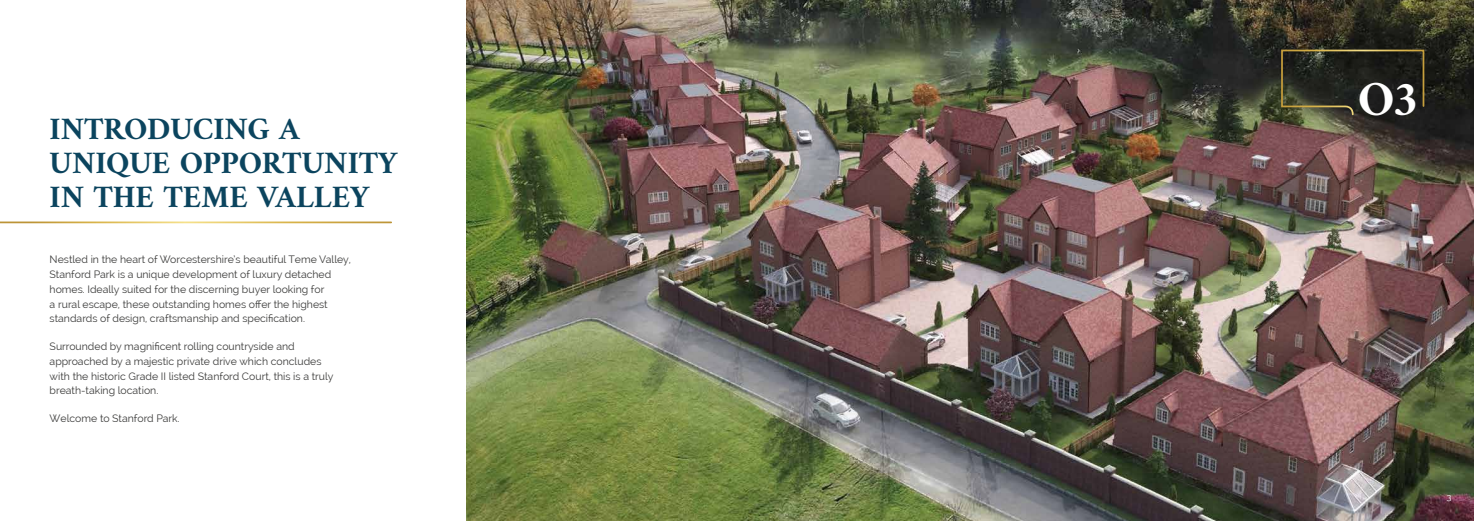
<style>
.page{position:relative;width:1474px;height:521px;background:#fff}
.page>*{position:absolute;margin:0;border:0;box-sizing:border-box;transform-origin:0 0}
.t1{font:700 49.61px "Amiri";color:#fff}
.t2{font:700 31.5px/34.1px "Amiri";color:#0b445e}
.t3{font:10.5px/14.9px "Raleway";color:#3c3c3b}
.t4{font:8.75px "Raleway";color:#fff}
</style>
<div class="page">
<img style="left:466px;top:0;width:1007px;height:521px">
<svg style="left:1280px;top:49px;width:145px;height:67px"></svg>
<h2 class="t2" style="left:50px;top:111px;width:349px">INTRODUCING A<br>UNIQUE OPPORTUNITY<br>IN THE TEME VALLEY</h2>
<p class="t3" style="left:50px;top:252px;width:303px">Nestled in the heart of Worcestershire’s beautiful Teme Valley, Stanford Park is a unique development of luxury detached homes. Ideally suited for the discerning buyer looking for<br>a rural escape, these outstanding homes offer the highest standards of design, craftsmanship and specification.</p>
<p class="t3" style="left:50px;top:338px;width:285px">Surrounded by magnificent rolling countryside and approached by a majestic private drive which concludes with the historic Grade II listed Stanford Court, this is a truly breath-taking location.</p>
<p class="t3" style="left:50px;top:410px;width:132px">Welcome to Stanford Park.</p>
<h1 class="t1" style="left:1357px;top:69px;width:62px">O3</h1>
<p class="t4" style="left:1446px;top:492px;width:6px">3</p>
</div>
